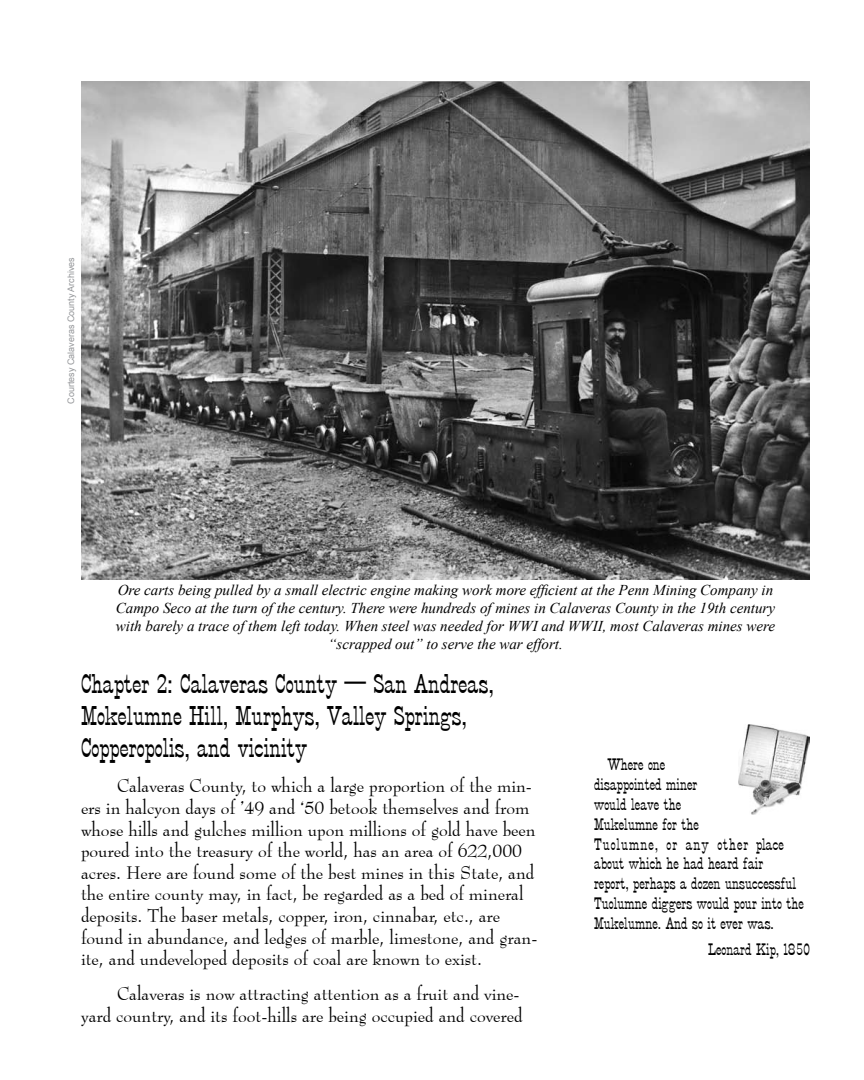
<style>
.page{position:relative;width:864px;height:1080px;background:#fff}
.page>*{position:absolute;margin:0;border:0;box-sizing:border-box;transform-origin:0 0}
.t1{font:27px/32.4px "Stage Coach";color:#000}
.t2{font:18px/21.6px "Bernhard Modern BT";color:#000}
.t3{font:16.5px/19.8px "Stage Coach";color:#000}
.t4{font:italic 15px/18px "Times New Roman";color:#000;text-align:center}
.t5{font:9px "Arial";color:#939598}
</style>
<div class="page">
<img style="left:81px;top:81px;width:729px;height:498px">
<img style="left:738px;top:724px;width:72px;height:90px">
<p class="t5" style="left:65px;top:404px;width:148px;rotate:-90deg">Courtesy Calaveras County Archives</p>
<p class="t4" style="left:116px;top:580px;width:661px">Ore carts being pulled by a small electric engine making work more efficient at the Penn Mining Company in Campo Seco at the turn of the century. There were hundreds of mines in Calaveras County in the 19th century with barely a trace of them left today. When steel was needed for WWI and WWII, most Calaveras mines were “scrapped out” to serve the war effort.</p>
<h1 class="t1" style="left:81px;top:668px;width:414px">Chapter 2: Calaveras County — San Andreas,<br>Mokelumne Hill, Murphys, Valley Springs,<br>Copperopolis, and vicinity</h1>
<p class="t2" style="left:81px;top:775px;width:458px;text-indent:36px">Calaveras County, to which a large proportion of the min&shy;ers in halcyon days of ’49 and ‘50 betook themselves and from whose hills and gulches million upon millions of gold have been poured into the treasury of the world, has an area of 622,000 acres. Here are found some of the best mines in this State, and the entire county may, in fact, be regarded as a bed of mineral deposits. The baser metals, copper, iron, cinnabar, etc., are found in abundance, and ledges of marble, limestone, and gran&shy;ite, and undeveloped deposits of coal are known to exist.</p>
<p class="t2" style="left:81px;top:983px;width:443px;text-align:right">Calaveras is now attracting attention as a fruit and vine-<br>yard country, and its foot-hills are being occupied and covered</p>
<p class="t3" style="left:594px;top:755px;width:211px;text-indent:14px">Where one<br>disappointed miner<br>would leave the<br>Mukelumne for the<br>Tuolumne, or any other place about which he had heard fair<br>report, perhaps a dozen unsuccessful<br>Tuolumne diggers would pour into the<br>Mukelumne. And so it ever was.</p>
<p class="t3" style="left:708px;top:940px;width:103px">Leonard Kip, 1850</p>
</div>
